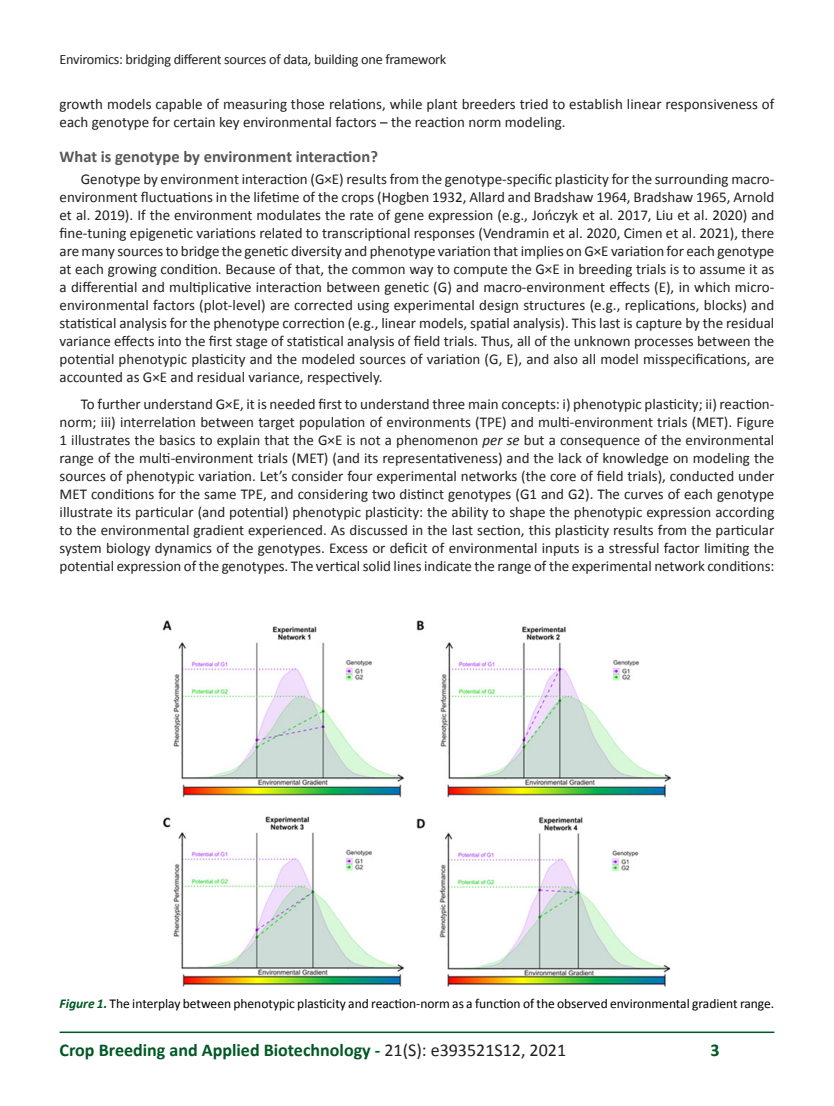
<style>
.page{position:relative;width:834px;height:1106px;background:#fff}
.page>*{position:absolute;margin:0;border:0;box-sizing:border-box;transform-origin:0 0}
.t1{font:700 18px "Calibri";color:#005824}
.SUBTITULO_2{font:700 16.5px "Calibri";color:#57585a}
.CORPO_DE_TEXTO{font:15px/18px "Calibri";color:#231f20;text-align:justify}
.t2{font:14.25px "Calibri";letter-spacing:-.02em;color:#231f20}
.FIGURAS_E_TABELAS{font:13.5px "Calibri";color:#000}
.s1{color:#1c1d1e}
.s2{font-style:italic}
.s3{font-weight:700;font-style:italic;color:#005824}
.s4{font-weight:400;color:#231f20}
</style>
<div class="page">
<hr style="left:60px;top:1031px;width:714px;height:2px;background:#005824">
<img style="left:162px;top:620px;width:510px;height:367px">
<p class="t2" style="left:60px;top:49px;width:388px">Enviromics: bridging different sources of data, building one framework</p>
<p class="CORPO_DE_TEXTO" style="left:60px;top:95px;width:716px">growth models capable of measuring those relations, while plant breeders tried to establish linear responsiveness of each genotype for certain key environmental factors – the reaction norm modeling.</p>
<p class="SUBTITULO_2" style="left:60px;top:145px;width:320px">What is genotype by environment interaction?</p>
<p class="CORPO_DE_TEXTO" style="left:60px;top:170px;width:716px;text-indent:21px">Genotype by environment interaction (G×E) results from the genotype-specific plasticity for the surrounding macro&shy;environment fluctuations in the lifetime of the crops (<span class="s1">Hogben 1932,</span> Allard and Bradshaw 1964, Bradshaw 1965, Arnold et al. 2019). If the environment modulates the rate of gene expression (e.g., Jończyk et al. 2017, Liu et al. 2020) and fine-tuning epigenetic variations related to transcriptional responses (Vendramin et al. 2020, Cimen et al. 2021), there are many sources to bridge the genetic diversity and phenotype variation that implies on G×E variation for each genotype at each growing condition. Because of that, the common way to compute the G×E in breeding trials is to assume it as a differential and multiplicative interaction between genetic (G) and macro-environment effects (E), in which micro&shy;environmental factors (plot-level) are corrected using experimental design structures (e.g., replications, blocks) and statistical analysis for the phenotype correction (e.g., linear models, spatial analysis). This last is capture by the residual variance effects into the first stage of statistical analysis of field trials. Thus, all of the unknown processes between the potential phenotypic plasticity and the modeled sources of variation (G, E), and also all model misspecifications, are accounted as G×E and residual variance, respectively.</p>
<p class="CORPO_DE_TEXTO" style="left:60px;top:394px;width:716px;text-indent:21px">To further understand G×E, it is needed first to understand three main concepts: i) phenotypic plasticity; ii) reaction&shy;norm; iii) interrelation between target population of environments (TPE) and multi-environment trials (MET). Figure 1 illustrates the basics to explain that the G×E is not a phenomenon <span class="s2">per se</span> but a consequence of the environmental range of the multi-environment trials (MET) (and its representativeness) and the lack of knowledge on modeling the sources of phenotypic variation. Let’s consider four experimental networks (the core of field trials), conducted under MET conditions for the same TPE, and considering two distinct genotypes (G1 and G2). The curves of each genotype illustrate its particular (and potential) phenotypic plasticity: the ability to shape the phenotypic expression according to the environmental gradient experienced. As discussed in the last section, this plasticity results from the particular system biology dynamics of the genotypes. Excess or deficit of environmental inputs is a stressful factor limiting the potential expression of the genotypes. The vertical solid lines indicate the range of the experimental network conditions:</p>
<p class="FIGURAS_E_TABELAS" style="left:60px;top:994px;width:716px"><span class="s3">Figure 1.</span> The interplay between phenotypic plasticity and reaction-norm as a function of the observed environmental gradient range.</p>
<p class="t1" style="left:60px;top:1037px;width:508px">Crop Breeding and Applied Biotechnology - <span class="s4">21(S): e393521S12, 2021</span></p>
<p class="t1" style="left:710px;top:1037px;width:11px">3</p>
</div>
